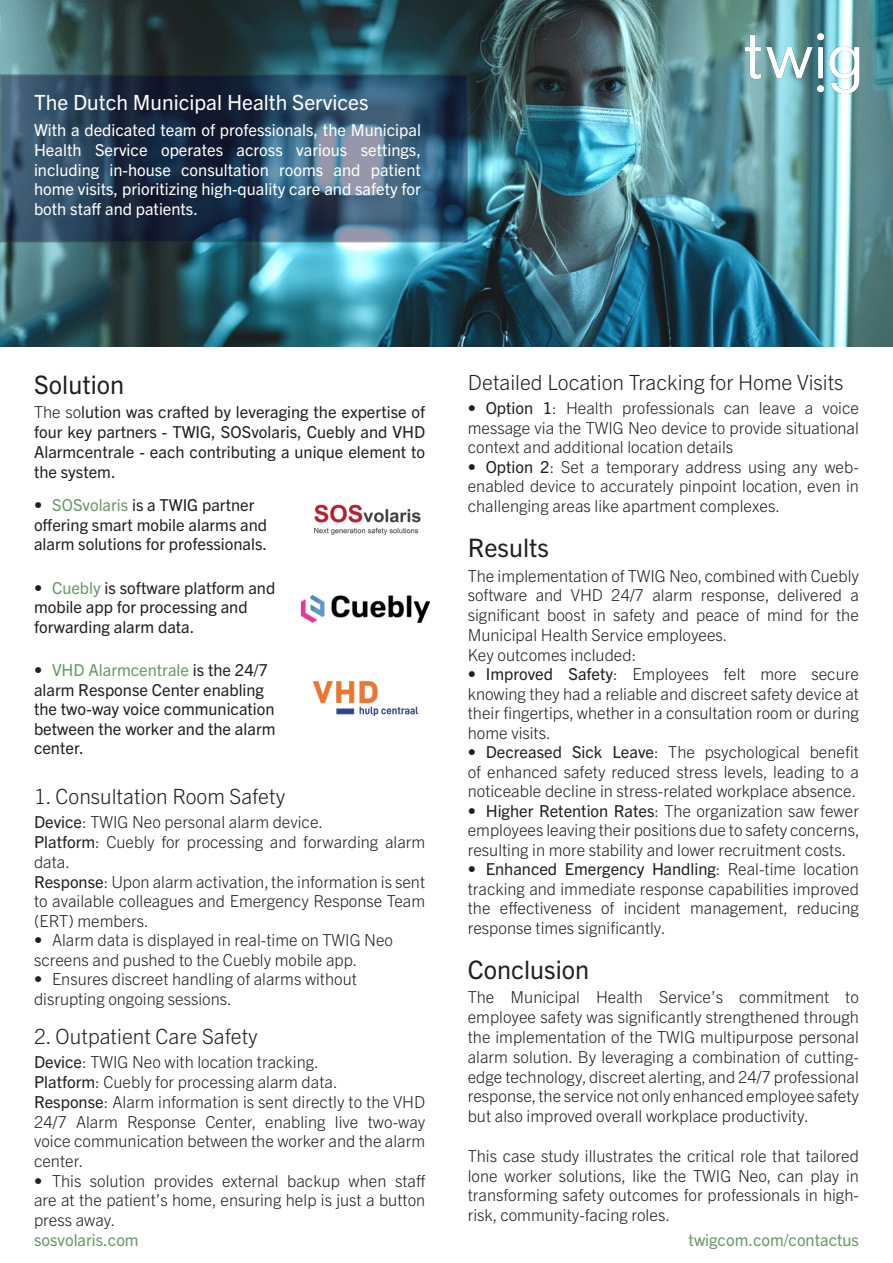
<style>
.page{position:relative;width:893px;height:1263px;background:#fff}
.page>*{position:absolute;margin:0;border:0;box-sizing:border-box;transform-origin:0 0}
.TWIG_title_17pt_black{font:25.5px "Trade Gothic Next LT Pro";color:#231f20}
.TWIG_title_14pt_black{font:300 21px "Trade Gothic Next LT Pro";color:#231f20}
.TWIG_title_14pt_white{font:21px "Trade Gothic Next LT Pro";color:#fff}
.TWIG_body_text_11pt_black{font:300 16.5px/19.5px "Trade Gothic Next LT Pro";color:#231f20;text-align:justify}
.TWIG_body_text_11pt_black-2{font:16.5px/19.5px "Trade Gothic Next LT Pro";color:#231f20}
.TWIG_body_text_11pt_white{font:16.5px/19.8px "Trade Gothic Next LT Pro";color:#fff;text-align:justify}
.TWIG_body_text_11pt_black-3{font:16.5px "Trade Gothic Next LT Pro";color:#696}
.s1{font-weight:300}
.s2{color:#696}
.s3{font-weight:400}
</style>
<div class="page">
<img style="left:0;top:0;width:893px;height:347px">
<img style="left:723px;top:10px;width:170px;height:108px">
<svg style="left:3px;top:77px;width:462px;height:162px;background:#2e4962"></svg>
<div style="left:0;top:74px;width:468px;height:168px;border:2px solid #231f20"></div>
<img style="left:302px;top:596px;width:127px;height:27px">
<img style="left:312px;top:681px;width:107px;height:35px">
<img style="left:314px;top:504px;width:107px;height:31px">
<p class="TWIG_title_14pt_white" style="left:34px;top:88px;width:336px">The Dutch Municipal Health Services</p>
<p class="TWIG_body_text_11pt_white" style="left:34px;top:119px;width:388px">With a dedicated team of professionals, the Municipal Health Service operates across various settings, including in-house consultation rooms and patient home visits, prioritizing high-quality care and safety for both staff and patients.</p>
<p class="TWIG_title_17pt_black" style="left:34px;top:367px;width:92px">Solution</p>
<p class="TWIG_body_text_11pt_black-2" style="left:34px;top:401px;width:393px;text-align:justify"><span class="s1">The so</span>lution was crafted by leveraging the expertise of four key partners - TWIG, SOSvolaris, Cuebly and VHD Alarmcentrale - each contributing a unique element to the system.</p>
<p class="TWIG_body_text_11pt_black-2" style="left:34px;top:494px;width:235px"><span class="s1">•</span> <span class="s2">SOSvolaris</span> is a TWIG partner offering smart mobile alarms and alarm solutions for professionals.</p>
<p class="TWIG_body_text_11pt_black-2" style="left:34px;top:577px;width:243px"><span class="s1">•</span> <span class="s2">Cuebly</span> is software platform and mobile app for processing and forwarding alarm data.</p>
<p class="TWIG_body_text_11pt_black-2" style="left:34px;top:659px;width:243px"><span class="s1">•</span> <span class="s2">VHD Alarmcentrale</span> is the 24/7 alarm Response Center enabling the two-way voice communication between the worker and the alarm center.</p>
<p class="TWIG_title_14pt_black" style="left:34px;top:781px;width:253px">1. Consultation Room Safety</p>
<p class="TWIG_body_text_11pt_black" style="left:34px;top:811px;width:291px"><span class="s3">Device</span>: TWIG Neo personal alarm device.</p>
<p class="TWIG_body_text_11pt_black" style="left:34px;top:831px;width:393px"><span class="s3">Platform</span>: Cuebly for processing and forwarding alarm data.</p>
<p class="TWIG_body_text_11pt_black" style="left:34px;top:871px;width:393px"><span class="s3">Response</span>: Upon alarm activation, the information is sent to available colleagues and Emergency Response Team (ERT) members.</p>
<p class="TWIG_body_text_11pt_black" style="left:34px;top:929px;width:361px">• Alarm data is displayed in real-time on TWIG Neo screens and pushed to the Cuebly mobile app.</p>
<p class="TWIG_body_text_11pt_black" style="left:34px;top:968px;width:324px">• Ensures discreet handling of alarms without disrupting ongoing sessions.</p>
<p class="TWIG_title_14pt_black" style="left:34px;top:1021px;width:225px">2. Outpatient Care Safety</p>
<p class="TWIG_body_text_11pt_black" style="left:34px;top:1051px;width:286px"><span class="s3">Device</span>: TWIG Neo with location tracking.</p>
<p class="TWIG_body_text_11pt_black" style="left:34px;top:1071px;width:305px"><span class="s3">Platform</span>: Cuebly for processing alarm data.</p>
<p class="TWIG_body_text_11pt_black" style="left:34px;top:1091px;width:393px"><span class="s3">Response</span>: Alarm information is sent directly to the VHD 24/7 Alarm Response Center, enabling live two-way voice communication between the worker and the alarm center.</p>
<p class="TWIG_body_text_11pt_black" style="left:34px;top:1170px;width:393px">• This solution provides external backup when staff are at the patient’s home, ensuring help is just a button press away.</p>
<p class="TWIG_body_text_11pt_black-3" style="left:34px;top:1228px;width:106px">sosvolaris.com</p>
<p class="TWIG_title_14pt_black" style="left:468px;top:368px;width:377px">Detailed Location Tracking for Home Visits</p>
<p class="TWIG_body_text_11pt_black" style="left:468px;top:398px;width:393px"><span class="s3">• Option 1</span>: Health professionals can leave a voice message via the TWIG Neo device to provide situational context and additional location details</p>
<p class="TWIG_body_text_11pt_black" style="left:468px;top:456px;width:393px"><span class="s3">• Option 2</span>: Set a temporary address using any web&shy;enabled device to accurately pinpoint location, even in challenging areas like apartment complexes.</p>
<p class="TWIG_title_17pt_black" style="left:468px;top:530px;width:83px">Results</p>
<p class="TWIG_body_text_11pt_black" style="left:468px;top:565px;width:393px">The implementation of TWIG Neo, combined with Cuebly software and VHD 24/7 alarm response, delivered a significant boost in safety and peace of mind for the Municipal Health Service employees.</p>
<p class="TWIG_body_text_11pt_black" style="left:468px;top:644px;width:170px">Key outcomes included:</p>
<p class="TWIG_body_text_11pt_black" style="left:468px;top:663px;width:393px"><span class="s3">• Improved Safety</span>: Employees felt more secure knowing they had a reliable and discreet safety device at their fingertips, whether in a consultation room or during home visits.</p>
<p class="TWIG_body_text_11pt_black" style="left:468px;top:741px;width:393px"><span class="s3">• Decreased Sick Leave</span>: The psychological benefit of enhanced safety reduced stress levels, leading to a noticeable decline in stress-related workplace absence.</p>
<p class="TWIG_body_text_11pt_black" style="left:468px;top:800px;width:393px"><span class="s3">• Higher Retention Rates</span>: The organization saw fewer employees leaving their positions due to safety concerns, resulting in more stability and lower recruitment costs.</p>
<p class="TWIG_body_text_11pt_black" style="left:468px;top:858px;width:393px"><span class="s3">• Enhanced Emergency Handling</span>: Real-time location tracking and immediate response capabilities improved the effectiveness of incident management, reducing response times significantly.</p>
<p class="TWIG_title_17pt_black" style="left:468px;top:952px;width:123px">Conclusion</p>
<p class="TWIG_body_text_11pt_black" style="left:468px;top:986px;width:393px">The Municipal Health Service’s commitment to employee safety was significantly strengthened through the implementation of the TWIG multipurpose personal alarm solution. By leveraging a combination of cutting&shy;edge technology, discreet alerting, and 24/7 professional response, the service not only enhanced employee safety but also improved overall workplace productivity.</p>
<p class="TWIG_body_text_11pt_black" style="left:468px;top:1145px;width:393px">This case study illustrates the critical role that tailored lone worker solutions, like the TWIG Neo, can play in transforming safety outcomes for professionals in high&shy;risk, community-facing roles.</p>
<p class="TWIG_body_text_11pt_black-3" style="left:689px;top:1228px;width:172px">twigcom.com/contactus</p>
</div>
